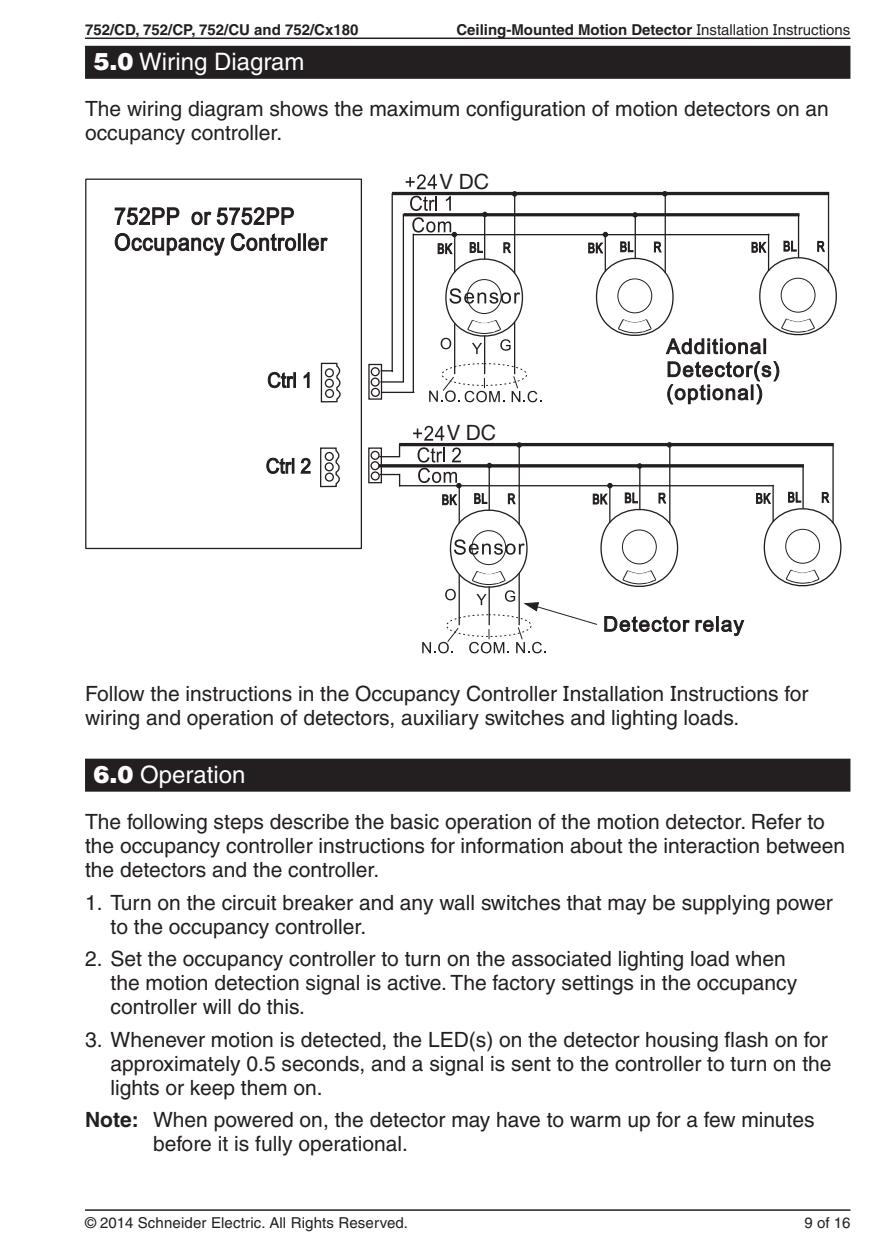
<style>
.page{position:relative;width:893px;height:1259px;background:#fff}
.page>*{position:absolute;margin:0;border:0;box-sizing:border-box;transform-origin:0 0}
.t1{font:500 24px "Helveticasi";color:#fff}
.t2{font:21.3px "Helvetica Neue LT Pro";color:#231f20}
.t3{font:500 21px/24px "Helveticasi";color:#231f20}
.t4{font:700 15px "Helveticasi";color:#231f20}
.t5{font:500 15px "Helveticasi";letter-spacing:.01em;color:#231f20}
.s1{font-weight:500}
.s2{font-family:"Helvetica Bsi";font-weight:400}
.s3{font-weight:700}
</style>
<div class="page">
<hr style="left:85px;top:38px;width:765px;height:1px;background:#231f20">
<hr style="left:85px;top:1209px;width:765px;height:1px;background:#231f20">
<div style="left:85px;top:46px;width:765px;height:33px;background:#231f20"></div>
<div style="left:85px;top:758px;width:765px;height:33px;background:#231f20"></div>
<hr style="left:379px;top:464px;width:425px;height:3px;background:#231f20">
<hr style="left:404px;top:213px;width:395px;height:3px;background:#231f20">
<hr style="left:399px;top:443px;width:435px;height:3px;background:#231f20">
<hr style="left:392px;top:192px;width:437px;height:3px;background:#231f20">
<hr style="left:413px;top:234px;width:1px;height:159px;background:#231f20">
<svg style="left:379px;top:474px;width:21px;height:12px"></svg>
<hr style="left:382px;top:392px;width:32px;height:1px;background:#231f20">
<svg style="left:382px;top:381px;width:21px;height:1px"></svg>
<svg style="left:382px;top:444px;width:18px;height:13px"></svg>
<hr style="left:392px;top:193px;width:1px;height:179px;background:#231f20">
<hr style="left:403px;top:214px;width:1px;height:168px;background:#231f20">
<hr style="left:454px;top:323px;width:1px;height:51px;background:#231f20">
<hr style="left:484px;top:335px;width:1px;height:39px;background:#231f20">
<hr style="left:514px;top:322px;width:1px;height:52px;background:#231f20">
<hr style="left:772px;top:485px;width:2px;height:37px;background:#231f20">
<hr style="left:665px;top:193px;width:1px;height:80px;background:#231f20">
<hr style="left:832px;top:444px;width:2px;height:79px;background:#231f20">
<hr style="left:828px;top:193px;width:1px;height:79px;background:#231f20">
<hr style="left:635px;top:214px;width:1px;height:44px;background:#231f20">
<hr style="left:802px;top:465px;width:2px;height:44px;background:#231f20">
<hr style="left:798px;top:214px;width:1px;height:44px;background:#231f20">
<svg style="left:429px;top:376px;width:75px;height:26px"></svg>
<svg style="left:512px;top:376px;width:29px;height:26px"></svg>
<svg style="left:667px;top:361px;width:112px;height:44px"></svg>
<div style="left:442px;top:363px;width:85px;height:23px;border:1px dashed #231f20;border-radius:50%"></div>
<hr style="left:399px;top:485px;width:375px;height:1px;background:#231f20">
<hr style="left:413px;top:234px;width:356px;height:1px;background:#231f20">
<svg style="left:115px;top:207px;width:64px;height:18px"></svg>
<svg style="left:191px;top:211px;width:20px;height:14px"></svg>
<svg style="left:217px;top:207px;width:77px;height:18px"></svg>
<svg style="left:115px;top:233px;width:110px;height:23px"></svg>
<svg style="left:231px;top:233px;width:97px;height:18px"></svg>
<svg style="left:266px;top:457px;width:28px;height:17px"></svg>
<svg style="left:301px;top:458px;width:10px;height:16px"></svg>
<svg style="left:268px;top:372px;width:25px;height:16px"></svg>
<div style="left:293px;top:372px;width:3px;height:16px;border:1px solid #231f20"></div>
<svg style="left:304px;top:372px;width:6px;height:16px"></svg>
<div style="left:368px;top:447px;width:14px;height:36px;border:1px solid #231f20"></div>
<div style="left:368px;top:364px;width:14px;height:36px;border:1px solid #231f20"></div>
<div style="left:85px;top:178px;width:277px;height:371px;border:1px solid #231f20"></div>
<svg style="left:756px;top:492px;width:86px;height:95px"></svg>
<div style="left:371px;top:451px;width:9px;height:9px;border:1px solid #231f20;border-radius:50%"></div>
<div style="left:371px;top:367px;width:9px;height:9px;border:1px solid #231f20;border-radius:50%"></div>
<svg style="left:406px;top:174px;width:118px;height:180px"></svg>
<svg style="left:632px;top:212px;width:6px;height:6px"></svg>
<svg style="left:589px;top:232px;width:248px;height:122px"></svg>
<div style="left:370px;top:461px;width:10px;height:9px;border:1px solid #231f20;border-radius:50%"></div>
<div style="left:371px;top:377px;width:9px;height:10px;border:1px solid #231f20;border-radius:50%"></div>
<div style="left:371px;top:471px;width:9px;height:9px;border:1px solid #231f20;border-radius:50%"></div>
<div style="left:371px;top:388px;width:9px;height:9px;border:1px solid #231f20;border-radius:50%"></div>
<svg style="left:413px;top:426px;width:331px;height:227px"></svg>
<svg style="left:320px;top:362px;width:21px;height:41px"></svg>
<svg style="left:320px;top:447px;width:20px;height:41px"></svg>
<p class="t4" style="left:85px;top:21px;width:275px">752/CD, 752/CP, 752/CU and 752/Cx180</p>
<p class="t4" style="left:456px;top:21px;width:396px">Ceiling-Mounted Motion Detector <span class="s1">Installation Instructions</span></p>
<p class="t1" style="left:94px;top:48px;width:212px"><span class="s2">5.0</span> Wiring Diagram</p>
<p class="t3" style="left:85px;top:97px;width:745px">The wiring diagram shows the maximum configuration of motion detectors on an occupancy controller.</p>
<p class="t2" style="left:440px;top:169px;width:50px">V DC</p>
<p class="t2" style="left:447px;top:420px;width:50px">V DC</p>
<p class="t3" style="left:85px;top:681px;width:725px">Follow the instructions in the Occupancy Controller Installation Instructions for wiring and operation of detectors, auxiliary switches and lighting loads.</p>
<p class="t1" style="left:94px;top:761px;width:153px"><span class="s2">6.0</span> Operation</p>
<p class="t3" style="left:85px;top:810px;width:762px">The following steps describe the basic operation of the motion detector. Refer to the occupancy controller instructions for information about the interaction between the detectors and the controller.</p>
<p class="t3" style="left:111px;top:890px;width:724px;text-indent:-26px">1. Turn on the circuit breaker and any wall switches that may be supplying power to the occupancy controller.</p>
<p class="t3" style="left:111px;top:947px;width:688px;text-indent:-26px">2. Set the occupancy controller to turn on the associated lighting load when the motion detection signal is active. The factory settings in the occupancy controller will do this.</p>
<p class="t3" style="left:111px;top:1027px;width:722px;text-indent:-26px">3. Whenever motion is detected, the LED(s) on the detector housing flash on for approximately 0.5 seconds, and a signal is sent to the controller to turn on the lights or keep them on.</p>
<p class="t3" style="left:153px;top:1108px;width:663px;text-indent:-68px"><span class="s3">Note:</span> When powered on, the detector may have to warm up for a few minutes before it is fully operational.</p>
<p class="t5" style="left:85px;top:1214px;width:325px">© 2014 Schneider Electric. All Rights Reserved.</p>
<p class="t5" style="left:805px;top:1214px;width:47px">9 of 16</p>
</div>
